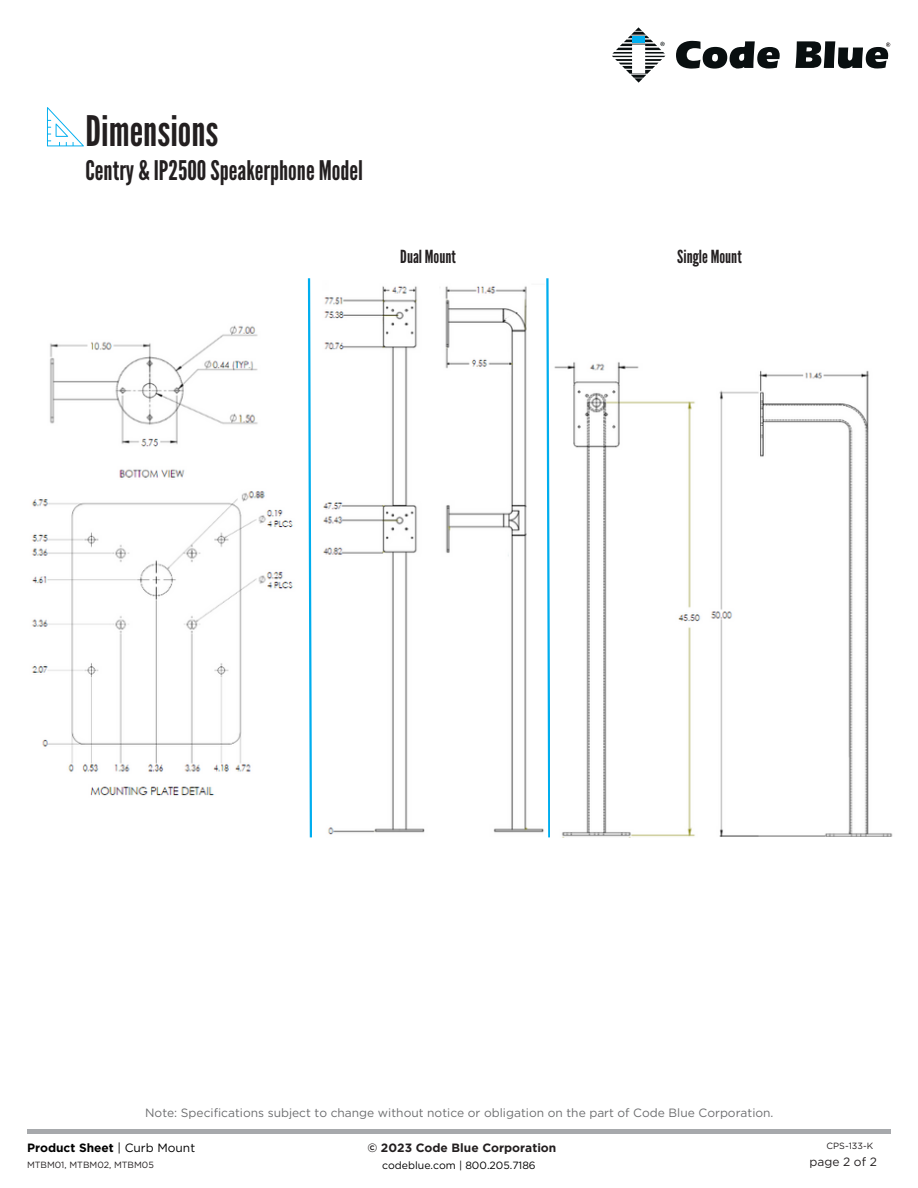
<style>
.page{position:relative;width:918px;height:1188px;background:#fff}
.page>*{position:absolute;margin:0;border:0;box-sizing:border-box;transform-origin:0 0}
.t1{font:42px "League Gothic";color:#231f20}
.t2{font:27px "League Gothic";color:#231f20}
.t3{font:18px "League Gothic";color:#231f20}
.t4{font:12px "Gotham";color:#6d6e70}
.t5{font:700 12px "Gotham";color:#231f20}
.t6{font:700 12px "Gotham";color:#000}
.t7{font:12px "Gotham";color:#231f20}
.t8{font:10.5px "Gotham";color:#000}
.t9{font:9px "Gotham";color:#231f20}
.s1{font-weight:400}
</style>
<div class="page">
<svg style="left:676px;top:41px;width:104px;height:28px"></svg>
<svg style="left:612px;top:27px;width:53px;height:56px"></svg>
<svg style="left:795px;top:41px;width:95px;height:28px"></svg>
<svg style="left:47px;top:107px;width:37px;height:39px"></svg>
<svg style="left:546px;top:278px;width:4px;height:560px"></svg>
<svg style="left:307px;top:278px;width:5px;height:560px"></svg>
<img style="left:710px;top:370px;width:183px;height:467px">
<img style="left:554px;top:362px;width:147px;height:476px">
<img style="left:445px;top:286px;width:99px;height:547px">
<img style="left:323px;top:286px;width:102px;height:549px">
<img style="left:31px;top:325px;width:262px;height:471px">
<hr style="left:27px;top:1129px;width:864px;height:4px;background:#a7a9ac">
<p class="t1" style="left:86px;top:107px;width:134px">Dimensions</p>
<p class="t2" style="left:86px;top:155px;width:279px">Centry &amp; IP2500Speakerphone Model</p>
<p class="t3" style="left:400px;top:246px;width:57px">Dual Mount</p>
<p class="t3" style="left:677px;top:246px;width:66px">Single Mount</p>
<p class="t4" style="left:145px;top:1105px;width:630px">Note: Specifications subject to change without notice or obligation on the part of Code Blue Corporation.</p>
<p class="t6" style="left:27px;top:1140px;width:170px">Product Sheet <span class="s1">| Curb Mount</span></p>
<p class="t9" style="left:27px;top:1159px;width:128px">MTBM01, MTBM02, MTBM05</p>
<p class="t5" style="left:367px;top:1141px;width:191px">© 2023 Code Blue Corporation</p>
<p class="t8" style="left:382px;top:1159px;width:155px">codeblue.com | 800.205.7186</p>
<p class="t9" style="left:827px;top:1141px;width:48px">CPS-133-K</p>
<p class="t7" style="left:810px;top:1154px;width:69px">page 2 of 2</p>
</div>
